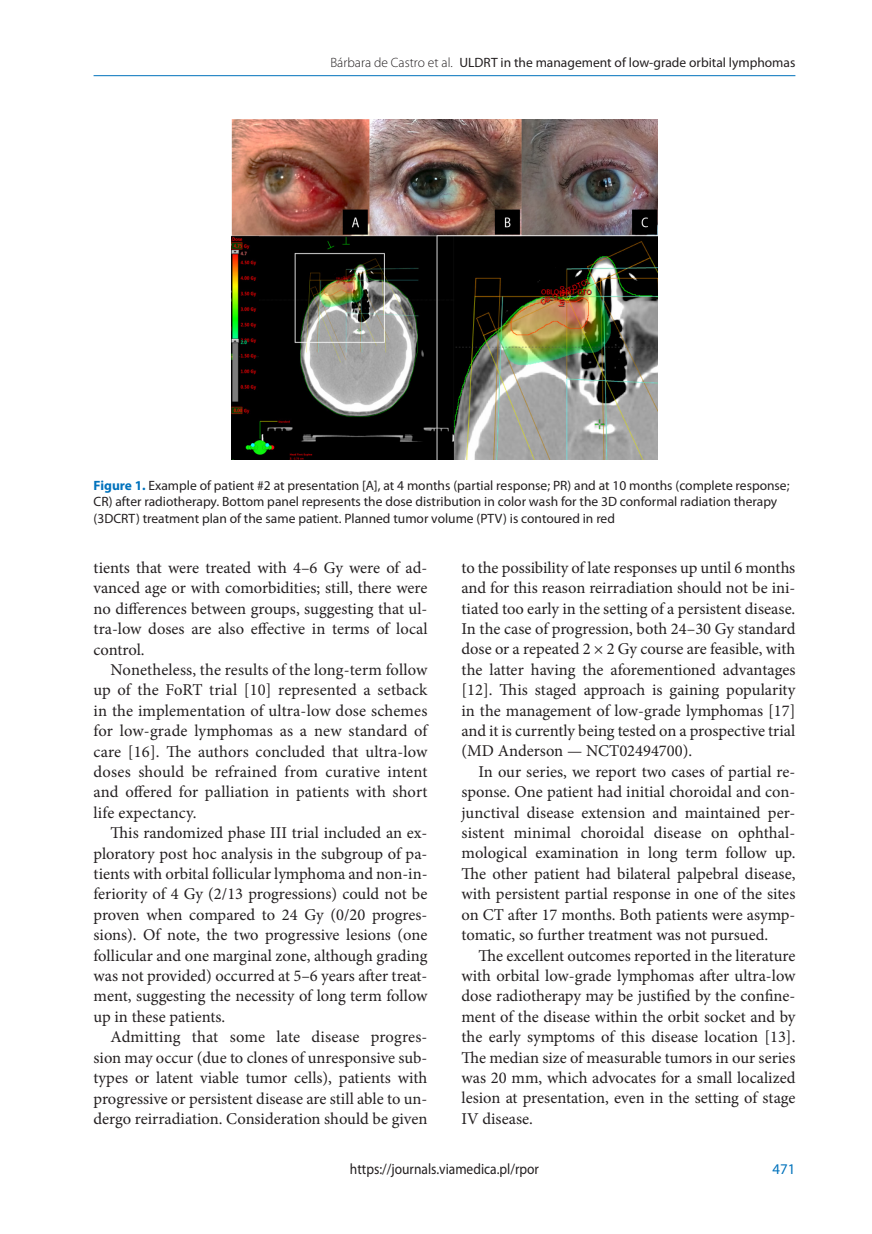
<style>
.page{position:relative;width:872px;height:1234px;background:#fff}
.page>*{position:absolute;margin:0;border:0;box-sizing:border-box;transform-origin:0 0}
.t1{font:16.5px/20.4px "Minion Pro";color:#231f20;text-align:justify}
.t2{font:15px "Myriad Pro";color:#231f20;scale:.9 1}
.t3{font:14.85px "Myriad Pro";color:#0072bc}
.t4{font:13.5px/16.2px "Myriad Pro";color:#231f20}
.s1{font-weight:300}
.s2{font-weight:700;color:#0072bc}
</style>
<div class="page">
<hr style="left:94px;top:75px;width:701px;height:1px;background:#0072bc">
<img style="left:231px;top:119px;width:426px;height:340px">
<p class="t4" style="left:330px;top:54px;width:466px"><span class="s1">Bárbara de Castro et al.</span> ULDRT in the management of low‑grade orbital lymphomas</p>
<p class="t4" style="left:94px;top:477px;width:697px"><span class="s2">Figure 1.</span> Example of patient #2 at presentation [A], at 4 months (partial response; PR) and at 10 months (complete response;<br>CR) after radiotherapy. Bottom panel represents the dose distribution in color wash for the 3D conformal radiation therapy (3DCRT) treatment plan of the same patient. Planned tumor volume (PTV) is contoured in red</p>
<p class="t1" style="left:94px;top:557px;width:335px">tients that were treated with 4–6 Gy were of ad&shy;vanced age or with comorbidities; still, there were no differences between groups, suggesting that ul&shy;tra-low doses are also effective in terms of local control.</p>
<p class="t1" style="left:94px;top:659px;width:335px;text-indent:17px">Nonetheless, the results of the long-term follow up of the FoRT trial [10] represented a setback in the implementation of ultra-low dose schemes for low-grade lymphomas as a new standard of care [16]. The authors concluded that ultra-low doses should be refrained from curative intent and offered for palliation in patients with short life expectancy.</p>
<p class="t1" style="left:94px;top:822px;width:335px;text-indent:17px">This randomized phase III trial included an ex&shy;ploratory post hoc analysis in the subgroup of pa&shy;tients with orbital follicular lymphoma and non-in&shy;feriority of 4 Gy (2/13 progressions) could not be proven when compared to 24 Gy (0/20 progres&shy;sions). Of note, the two progressive lesions (one follicular and one marginal zone, although grading was not provided) occurred at 5–6 years after treat&shy;ment, suggesting the necessity of long term follow up in these patients.</p>
<p class="t1" style="left:94px;top:1026px;width:335px;text-indent:17px">Admitting that some late disease progres&shy;sion may occur (due to clones of unresponsive sub&shy;types or latent viable tumor cells), patients with progressive or persistent disease are still able to un&shy;dergo reirradiation. Consideration should be given</p>
<p class="t1" style="left:461px;top:557px;width:335px">to the possibility of late responses up until 6 months and for this reason reirradiation should not be ini&shy;tiated too early in the setting of a persistent disease.<br>In the case of progression, both 24–30 Gy standard dose or a repeated 2 × 2 Gy course are feasible, with the latter having the aforementioned advantages [12]. This staged approach is gaining popularity in the management of low-grade lymphomas [17] and it is currently being tested on a prospective trial (MD Anderson — NCT02494700).</p>
<p class="t1" style="left:461px;top:761px;width:335px;text-indent:17px">In our series, we report two cases of partial re&shy;sponse. One patient had initial choroidal and con&shy;junctival disease extension and maintained per&shy;sistent minimal choroidal disease on ophthal&shy;mological examination in long term follow up.<br>The other patient had bilateral palpebral disease, with persistent partial response in one of the sites on CT after 17 months. Both patients were asymp&shy;tomatic, so further treatment was not pursued.</p>
<p class="t1" style="left:461px;top:944px;width:335px;text-indent:17px">The excellent outcomes reported in the literature with orbital low-grade lymphomas after ultra-low dose radiotherapy may be justified by the confine&shy;ment of the disease within the orbit socket and by the early symptoms of this disease location [13].<br>The median size of measurable tumors in our series was 20 mm, which advocates for a small localized lesion at presentation, even in the setting of stage IV disease.</p>
<p class="t2" style="left:350px;top:1159px;width:212px">https://journals.viamedica.pl/rpor</p>
<p class="t3" style="left:772px;top:1159px;width:24px">471</p>
</div>
